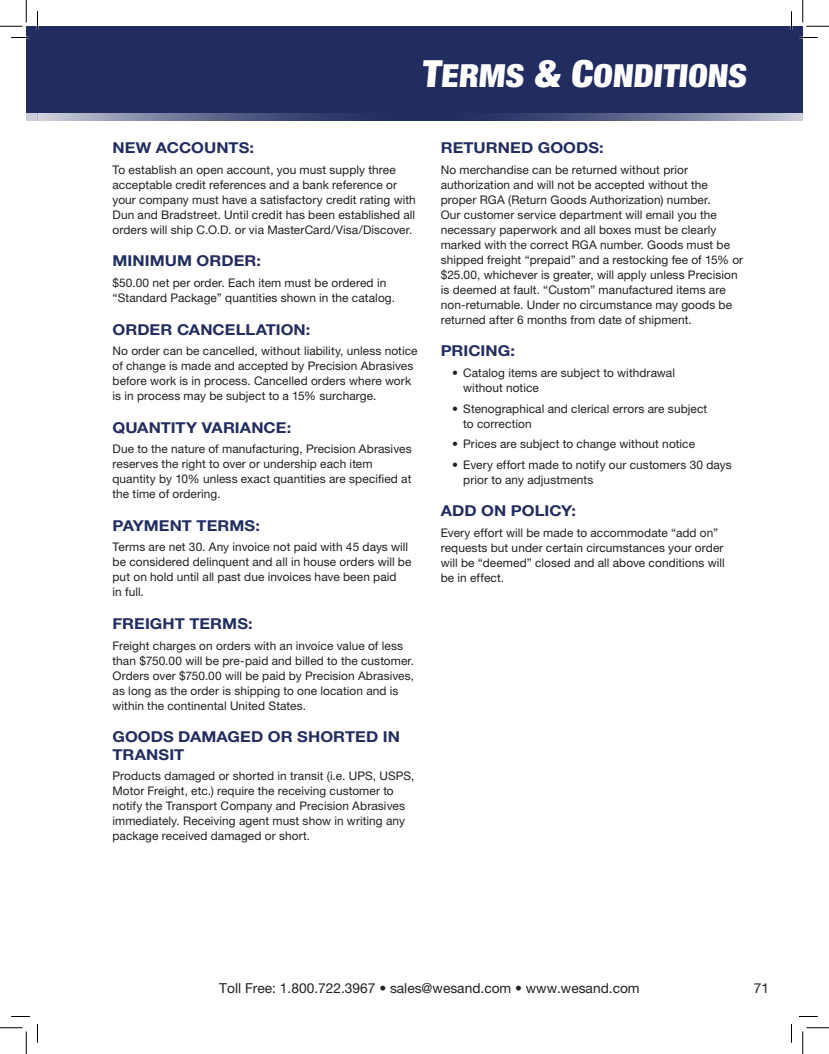
<style>
.page{position:relative;width:829px;height:1054px;background:#fff}
.page>*{position:absolute;margin:0;border:0;box-sizing:border-box;transform-origin:0 0}
.Intro_Title{font:31.88px "Helvetica Neue LT Std Blk Cn SC850";color:#fff;scale:1.1 1}
.Subhead{font:700 15px/17.5px "Helvetica Neue LT Std";color:#212c60;scale:1.1 1}
.t1{font:13.75px "Helvetica Neue LT Std";color:#231f20}
.Body_Copy{font:11.88px/15px "Helvetica Neue LT Std";letter-spacing:.005em;color:#231f20}
.s1{font-size:37.5px}
</style>
<div class="page">
<div style="left:38px;top:26px;width:764px;height:86px;background:#212c60"></div>
<div style="left:26px;top:26px;width:12px;height:86px;background:#212c60"></div>
<div style="left:26px;top:113px;width:12px;height:8px;background:#caccd9"></div>
<svg style="left:38px;top:113px;width:764px;height:8px;background:#61698e"></svg>
<svg style="left:11px;top:37px;width:19px;height:1px"></svg>
<svg style="left:799px;top:37px;width:19px;height:1px"></svg>
<svg style="left:11px;top:1016px;width:19px;height:1px"></svg>
<svg style="left:799px;top:1016px;width:19px;height:1px"></svg>
<svg style="left:37px;top:11px;width:1px;height:19px"></svg>
<svg style="left:37px;top:1024px;width:1px;height:18px"></svg>
<svg style="left:790px;top:11px;width:2px;height:19px"></svg>
<svg style="left:791px;top:1024px;width:1px;height:18px"></svg>
<svg style="left:0;top:0;width:27px;height:27px"></svg>
<svg style="left:0;top:1027px;width:27px;height:27px"></svg>
<svg style="left:802px;top:0;width:27px;height:27px"></svg>
<svg style="left:802px;top:1027px;width:27px;height:27px"></svg>
<p class="Intro_Title" style="left:421px;top:56px;width:300px"><span class="s1">T</span>ERMS <span class="s1">&amp; C</span>ONDITIONS</p>
<p class="Subhead" style="left:112px;top:139px;width:130px">NEW ACCOUNTS:</p>
<p class="Body_Copy" style="left:112px;top:162px;width:305px">To establish an open account, you must supply three acceptable credit references and a bank reference or your company must have a satisfactory credit rating with Dun and Bradstreet. Until credit has been established all orders will ship C.O.D. or via MasterCard/Visa/Discover.</p>
<p class="Subhead" style="left:112px;top:252px;width:137px">MINIMUM ORDER:</p>
<p class="Body_Copy" style="left:112px;top:275px;width:284px">$50.00 net per order. Each item must be ordered in “Standard Package” quantities shown in the catalog.</p>
<p class="Subhead" style="left:112px;top:320px;width:181px">ORDER CANCELLATION:</p>
<p class="Body_Copy" style="left:112px;top:343px;width:307px">No order can be cancelled, without liability, unless notice of change is made and accepted by Precision Abrasives before work is in process. Cancelled orders where work is in process may be subject to a 15% surcharge.</p>
<p class="Subhead" style="left:112px;top:418px;width:164px">QUANTITY VARIANCE:</p>
<p class="Body_Copy" style="left:112px;top:441px;width:301px">Due to the nature of manufacturing, Precision Abrasives reserves the right to over or undership each item quantity by 10% unless exact quantities are specified at the time of ordering.</p>
<p class="Subhead" style="left:112px;top:516px;width:135px">PAYMENT TERMS:</p>
<p class="Body_Copy" style="left:112px;top:539px;width:300px">Terms are net 30. Any invoice not paid with 45 days will be considered delinquent and all in house orders will be put on hold until all past due invoices have been paid<br>in full.</p>
<p class="Subhead" style="left:112px;top:614px;width:129px">FREIGHT TERMS:</p>
<p class="Body_Copy" style="left:112px;top:638px;width:303px">Freight charges on orders with an invoice value of less than $750.00 will be pre-paid and billed to the customer.<br>Orders over $750.00 will be paid by Precision Abrasives, as long as the order is shipping to one location and is within the continental United States.</p>
<p class="Subhead" style="left:112px;top:728px;width:263px">GOODS DAMAGED OR SHORTED IN<br>TRANSIT</p>
<p class="Body_Copy" style="left:112px;top:768px;width:303px">Products damaged or shorted in transit (i.e. UPS, USPS, Motor Freight, etc.) require the receiving customer to notify the Transport Company and Precision Abrasives immediately. Receiving agent must show in writing any package received damaged or short.</p>
<p class="Subhead" style="left:441px;top:139px;width:150px">RETURNED GOODS:</p>
<p class="Body_Copy" style="left:441px;top:162px;width:304px">No merchandise can be returned without prior authorization and will not be accepted without the proper RGA (Return Goods Authorization) number.<br>Our customer service department will email you the necessary paperwork and all boxes must be clearly marked with the correct RGA number. Goods must be shipped freight “prepaid” and a restocking fee of 15% or $25.00, whichever is greater, will apply unless Precision is deemed at fault. “Custom” manufactured items are non-returnable. Under no circumstance may goods be returned after 6 months from date of shipment.</p>
<p class="Subhead" style="left:441px;top:342px;width:69px">PRICING:</p>
<p class="Body_Copy" style="left:463px;top:365px;width:213px;text-indent:-11px">• Catalog items are subject to withdrawal without notice</p>
<p class="Body_Copy" style="left:463px;top:401px;width:245px;text-indent:-11px">• Stenographical and clerical errors are subject to correction</p>
<p class="Body_Copy" style="left:452px;top:436px;width:245px">• Prices are subject to change without notice</p>
<p class="Body_Copy" style="left:463px;top:457px;width:270px;text-indent:-11px">• Every effort made to notify our customers 30 days prior to any adjustments</p>
<p class="Subhead" style="left:441px;top:502px;width:124px">ADD ON POLICY:</p>
<p class="Body_Copy" style="left:441px;top:525px;width:285px">Every effort will be made to accommodate “add on” requests but under certain circumstances your order will be “deemed” closed and all above conditions will be in effect.</p>
<p class="t1" style="left:219px;top:980px;width:422px">Toll Free: 1.800.722.3967 • sales@wesand.com • www.wesand.com</p>
<p class="t1" style="left:753px;top:980px;width:17px">71</p>
</div>
